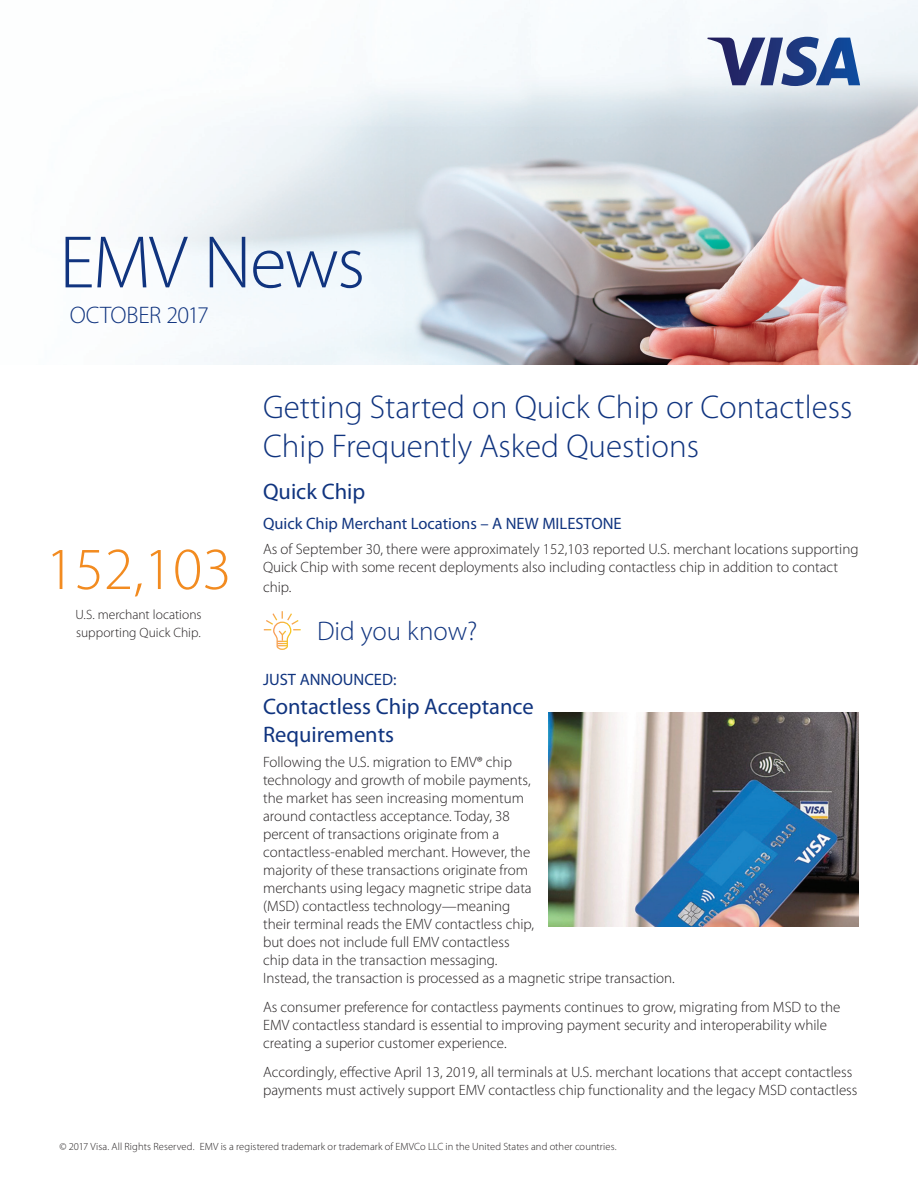
<style>
.page{position:relative;width:918px;height:1188px;background:#fff}
.page>*{position:absolute;margin:0;border:0;box-sizing:border-box;transform-origin:0 0}
.t1{font:300 75px "Myriad Pro";letter-spacing:-.025em;color:#10347f}
.t2{font:300 60px "Myriad Pro";color:#f28b20}
.t3{font:300 33px/39px "Myriad Pro";color:#10347f}
.t4{font:300 27px "Myriad Pro";color:#10347f}
.t5{font:300 24px "Myriad Pro";letter-spacing:-.02em;color:#10347f}
.t6{font:22.5px/28.5px "Myriad Pro";color:#10347f}
.t7{font:16.5px "Myriad Pro";color:#10347f}
.t8{font:300 15px/18px "Myriad Pro";color:#231f20}
.t9{font:300 13.5px/18px "Myriad Pro";color:#231f20}
.t10{font:300 10.5px "Myriad Pro";letter-spacing:.01em;color:#231f20}
</style>
<div class="page">
<img style="left:141px;top:0;width:777px;height:364px">
<svg style="left:707px;top:37px;width:153px;height:49px"></svg>
<svg style="left:264px;top:611px;width:37px;height:39px"></svg>
<img style="left:549px;top:713px;width:310px;height:213px">
<h1 class="t1" style="left:59px;top:217px;width:307px">EMV News</h1>
<h3 class="t5" style="left:70px;top:301px;width:140px">OCTOBER 2017</h3>
<h2 class="t2" style="left:45px;top:533px;width:188px">152,103</h2>
<p class="t9" style="left:75px;top:606px;width:128px">U.S. merchant locations supporting Quick Chip.</p>
<h3 class="t3" style="left:263px;top:387px;width:591px">Getting Started on Quick Chip or Contactless<br>Chip Frequently Asked Questions</h3>
<h3 class="t6" style="left:263px;top:477px;width:104px">Quick Chip</h3>
<p class="t7" style="left:263px;top:514px;width:360px">Quick Chip Merchant Locations – A NEW MILESTONE</p>
<p class="t8" style="left:263px;top:540px;width:597px">As of September 30, there were approximately 152,103 reported U.S. merchant locations supporting<br>Quick Chip with some recent deployments also including contactless chip in addition to contact</p>
<p class="t8" style="left:263px;top:578px;width:30px">chip.</p>
<h3 class="t4" style="left:317px;top:615px;width:162px">Did you know?</h3>
<p class="t7" style="left:263px;top:670px;width:135px">JUST ANNOUNCED:</p>
<h3 class="t6" style="left:263px;top:692px;width:272px">Contactless Chip Acceptance<br>Requirements</h3>
<p class="t8" style="left:263px;top:753px;width:413px">Following the U.S. migration to EMV® chip<br>technology and growth of mobile payments,<br>the market has seen increasing momentum<br>around contactless acceptance. Today, 38<br>percent of transactions originate from a<br>contactless-enabled merchant. However, the<br>majority of these transactions originate from<br>merchants using legacy magnetic stripe data<br>(MSD) contactless technology—meaning<br>their terminal reads the EMV contactless chip,<br>but does not include full EMV contactless<br>chip data in the transaction messaging.<br>Instead, the transaction is processed as a magnetic stripe transaction.</p>
<p class="t8" style="left:263px;top:998px;width:579px">As consumer preference for contactless payments continues to grow, migrating from MSD to the<br>EMV contactless standard is essential to improving payment security and interoperability while creating a superior customer experience.</p>
<p class="t8" style="left:263px;top:1063px;width:596px">Accordingly, effective April 13, 2019, all terminals at U.S. merchant locations that accept contactless payments must actively support EMV contactless chip functionality and the legacy MSD contactless</p>
<p class="t10" style="left:200px;top:1140px;width:418px">EMV is a registered trademark or trademark of EMVCo LLC in the United States and other countries.</p>
<p class="t10" style="left:59px;top:1140px;width:137px">© 2017 Visa. All Rights Reserved.</p>
</div>
